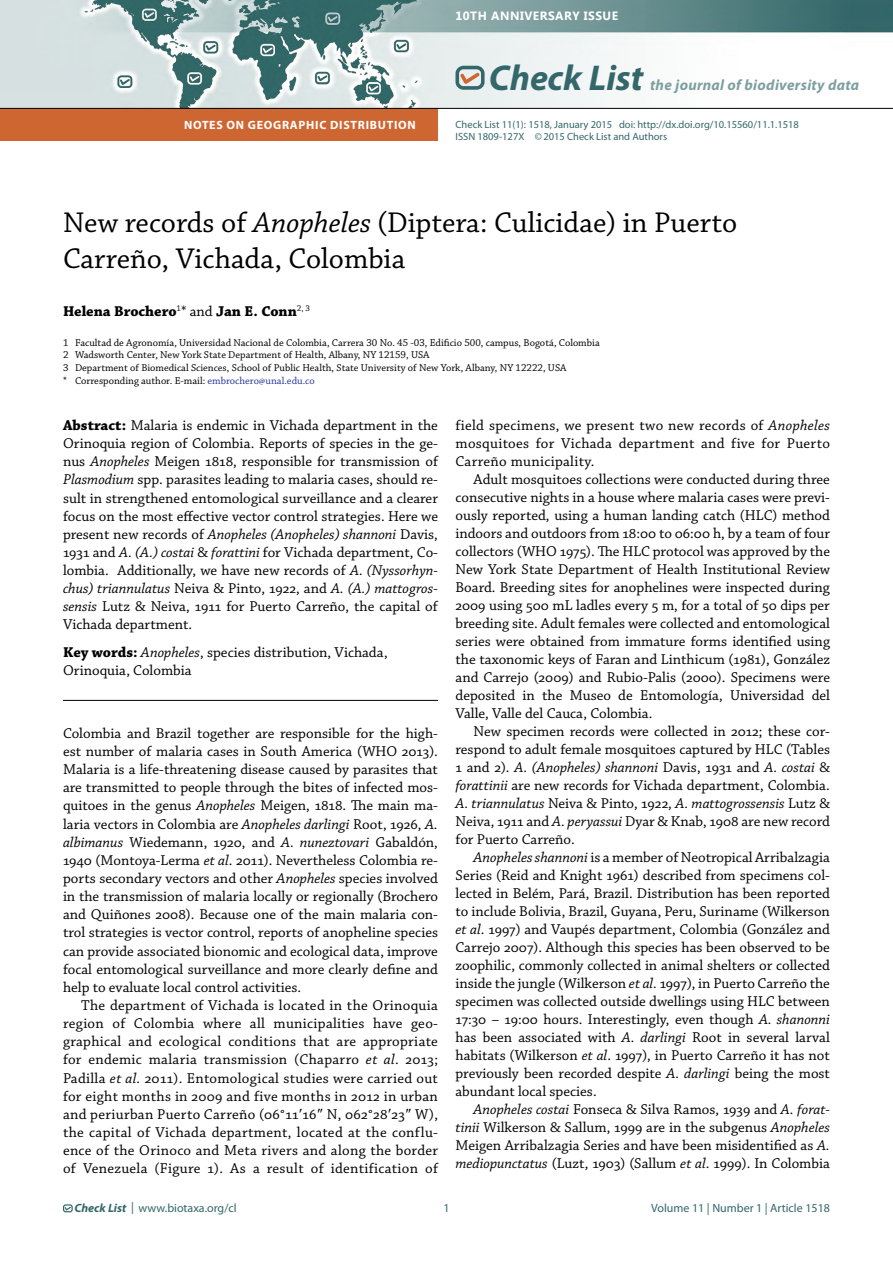
<style>
.page{position:relative;width:893px;height:1263px;background:#fff}
.page>*{position:absolute;margin:0;border:0;box-sizing:border-box;transform-origin:0 0}
.t1{font:italic 700 36px "Myriad Pro";color:#336769}
.Title{font:30px/36px "Chaparral Pro";color:#000}
.Body{font:15px/18px "Chaparral Pro";color:#000;text-align:justify}
.Body_First_paragra{font:15px/18.1px "Chaparral Pro";color:#000;text-align:justify}
.Abstract{font:15px/18.1px "Chaparral Pro";color:#000;text-align:justify}
.Keywords{font:15px/18.1px "Chaparral Pro";color:#000}
.Authors{font:700 15px "Chaparral Pro";color:#000}
.t2{font:italic 700 15px "Myriad Pro";letter-spacing:.02em;color:#7e9fa0}
.t3{font:12px "Myriad Pro";color:#336769}
.t4{font:700 12px "Myriad Pro";letter-spacing:.06em;color:#fff}
.t5{font:700 12px "Segoe UI";letter-spacing:.04em;color:#fff}
.Affiliations{font:10.5px "Chaparral Pro";color:#000}
.t6{font:10.5px "Myriad Pro";color:#336769}
.s1{font-style:italic}
.s2{font-weight:400}
.s3{color:#293699}
.s4{font-weight:700}
.s5{font-family:"Times New Roman"}
.s6{font-weight:700;font-style:italic}
</style>
<div class="page">
<img style="left:0;top:0;width:893px;height:108px">
<svg style="left:455px;top:66px;width:30px;height:24px"></svg>
<div style="left:63px;top:1204px;width:10px;height:8px;border:1px solid #336767;border-radius:2px"></div>
<svg style="left:64px;top:1206px;width:8px;height:5px"></svg>
<hr style="left:63px;top:700px;width:375px;height:1px;background:#000">
<div style="left:0;top:109px;width:437px;height:32px;background:#ce6631"></div>
<hr style="left:0;top:108px;width:893px;height:1px;background:#000">
<p class="t5" style="left:455px;top:7px;width:164px">10TH ANNIVERSARY ISSUE</p>
<p class="t4" style="left:184px;top:118px;width:233px">NOTES ON GEOGRAPHIC DISTRIBUTION</p>
<h1 class="t1" style="left:489px;top:54px;width:156px">Check List</h1>
<p class="t2" style="left:650px;top:75px;width:211px">the journal of biodiversity data</p>
<p class="t6" style="left:455px;top:118px;width:345px">Check List 11(1): 1518, January 2015 doi: http://dx.doi.org/10.15560/11.1.1518</p>
<p class="t6" style="left:455px;top:130px;width:213px">ISSN 1809-127X ©2015 Check List and Authors</p>
<p class="Title" style="left:63px;top:206px;width:676px">New records of <span class="s1">Anopheles</span> (Diptera: Culicidae) in Puerto<br>Carreño, Vichada, Colombia</p>
<p class="Authors" style="left:63px;top:302px;width:249px">Helena Brochero<sup>1</sup><span class="s2">* and</span> Jan E. Conn<sup>2,</sup> <sup>3</sup></p>
<p class="Affiliations" style="left:63px;top:336px;width:538px">1 Facultad de Agronomía, Universidad Nacional de Colombia, Carrera 30 No. 45 -03, Edificio 500, campus, Bogotá, Colombia</p>
<p class="Affiliations" style="left:63px;top:349px;width:368px">2 Wadsworth Center, New York State Department of Health, Albany, NY 12159, USA</p>
<p class="Affiliations" style="left:63px;top:362px;width:505px">3 Department of Biomedical Sciences, School of Public Health, State University of New York, Albany, NY 12222, USA</p>
<p class="Affiliations" style="left:63px;top:375px;width:253px">* Corresponding author. E-mail: <span class="s3">embrochero@unal.edu.co</span></p>
<p class="Abstract" style="left:63px;top:417px;width:376px"><span class="s4">Abstract:</span> Malaria is endemic in Vichada department in the Orinoquia region of Colombia. Reports of species in the ge&shy;nus <span class="s1">Anopheles</span> Meigen 1818, responsible for transmission of <span class="s1">Plasmodium</span> spp. parasites leading to malaria cases, should re&shy;sult in strengthened entomological surveillance and a clearer focus on the most effective vector control strategies. Here we present new records of <span class="s1">Anopheles (Anopheles) shannoni</span> Davis, 1931 and <span class="s1">A. (A.) costai</span> &amp; <span class="s1">forattini</span> for Vichada department, Co&shy;lombia. Additionally, we have new records of <span class="s1">A. (Nyssorhyn&shy;chus) triannulatus</span> Neiva &amp; Pinto, 1922, and <span class="s1">A. (A.) mattogros&shy;sensis</span> Lutz &amp; Neiva, 1911 for Puerto Carreño, the capital of Vichada department.</p>
<p class="Keywords" style="left:63px;top:643px;width:326px"><span class="s4">Key words:</span> <span class="s1">Anopheles</span>, species distribution, Vichada,<br>Orinoquia, Colombia</p>
<p class="Body_First_paragra" style="left:63px;top:725px;width:376px">Colombia and Brazil together are responsible for the high&shy;est number of malaria cases in South America (WHO 2013).<br>Malaria is a life-threatening disease caused by parasites that are transmitted to people through the bites of infected mos&shy;quitoes in the genus <span class="s1">Anopheles</span> Meigen, 1818. The main ma&shy;laria vectors in Colombia are <span class="s1">Anopheles darlingi</span> Root, 1926, <span class="s1">A. albimanus</span> Wiedemann, 1920, and <span class="s1">A. nuneztovari</span> Gabaldón, 1940 (Montoya-Lerma <span class="s1">et al</span>. 2011). Nevertheless Colombia re&shy;ports secondary vectors and other <span class="s1">Anopheles</span> species involved in the transmission of malaria locally or regionally (Brochero and Quiñones 2008). Because one of the main malaria con&shy;trol strategies is vector control, reports of anopheline species can provide associated bionomic and ecological data, improve focal entomological surveillance and more clearly define and help to evaluate local control activities.</p>
<p class="Body" style="left:63px;top:997px;width:377px;text-indent:18px">The department of Vichada is located in the Orinoquia region of Colombia where all municipalities have geo&shy;graphical and ecological conditions that are appropriate for endemic malaria transmission (Chaparro <span class="s1">et al</span>. 2013; Padilla <span class="s1">et al.</span> 2011). Entomological studies were carried out for eight months in 2009 and five months in 2012 in urban and periurban Puerto Carreño (06°11<span class="s5">′</span>16<span class="s5">″</span> N, 062°28<span class="s5">′</span>23<span class="s5">″</span> W), the capital of Vichada department, located at the conflu&shy;ence of the Orinoco and Meta rivers and along the border of Venezuela (Figure 1). As a result of identification of</p>
<p class="Body" style="left:455px;top:417px;width:376px">field specimens, we present two new records of <span class="s1">Anopheles </span>mosquitoes for Vichada department and five for Puerto Carreño municipality.</p>
<p class="Body" style="left:455px;top:471px;width:376px;text-indent:18px">Adult mosquitoes collections were conducted during three consecutive nights in a house where malaria cases were previ&shy;ously reported, using a human landing catch (HLC) method indoors and outdoors from 18:00 to 06:00 h, by a team of four collectors (WHO 1975). The HLC protocol was approved by the New York State Department of Health Institutional Review Board. Breeding sites for anophelines were inspected during 2009 using 500 mL ladles every 5 m, for a total of 50 dips per breeding site. Adult females were collected and entomological series were obtained from immature forms identified using the taxonomic keys of Faran and Linthicum (1981), González and Carrejo (2009) and Rubio-Palis (2000). Specimens were deposited in the Museo de Entomología, Universidad del Valle, Valle del Cauca, Colombia.</p>
<p class="Body" style="left:455px;top:723px;width:376px;text-indent:18px">New specimen records were collected in 2012; these cor&shy;respond to adult female mosquitoes captured by HLC (Tables 1 and 2). <span class="s1">A. (Anopheles) shannoni</span> Davis, 1931 and <span class="s1">A. costai</span> &amp; <span class="s1">forattinii</span> are new records for Vichada department, Colombia.<br><span class="s1">A. triannulatus</span> Neiva &amp; Pinto, 1922, <span class="s1">A. mattogrossensis</span> Lutz &amp; Neiva, 1911 and <span class="s1">A. peryassui</span> Dyar &amp; Knab, 1908 are new record for Puerto Carreño.</p>
<p class="Body" style="left:455px;top:849px;width:376px;text-indent:18px"><span class="s1">Anopheles shannoni</span> is a member of Neotropical Arribalzagia Series (Reid and Knight 1961) described from specimens col&shy;lected in Belém, Pará, Brazil. Distribution has been reported to include Bolivia, Brazil, Guyana, Peru, Suriname (Wilkerson <span class="s1">et al</span>. 1997) and Vaupés department, Colombia (González and Carrejo 2007). Although this species has been observed to be zoophilic, commonly collected in animal shelters or collected inside the jungle (Wilkerson <span class="s1">et al.</span> 1997), in Puerto Carreño the specimen was collected outside dwellings using HLC between 17:30 – 19:00 hours. Interestingly, even though <span class="s1">A. shanonni </span>has been associated with <span class="s1">A. darlingi</span> Root in several larval habitats (Wilkerson <span class="s1">et al</span>. 1997), in Puerto Carreño it has not previously been recorded despite <span class="s1">A. darlingi</span> being the most abundant local species.</p>
<p class="Body" style="left:455px;top:1101px;width:376px;text-indent:18px"><span class="s1">Anopheles costai</span> Fonseca &amp; Silva Ramos, 1939 and <span class="s1">A. forat&shy;tinii</span> Wilkerson &amp; Sallum, 1999 are in the subgenus <span class="s1">Anopheles </span>Meigen Arribalzagia Series and have been misidentified as <span class="s1">A. mediopunctatus</span> (Luzt, 1903) (Sallum <span class="s1">et al</span>. 1999). In Colombia</p>
<p class="t3" style="left:74px;top:1201px;width:164px"><span class="s6">Check List</span> | www.biotaxa.org/cl</p>
<p class="t3" style="left:443px;top:1201px;width:8px">1</p>
<p class="t3" style="left:651px;top:1201px;width:180px">Volume 11 | Number 1 | Article 1518</p>
</div>
